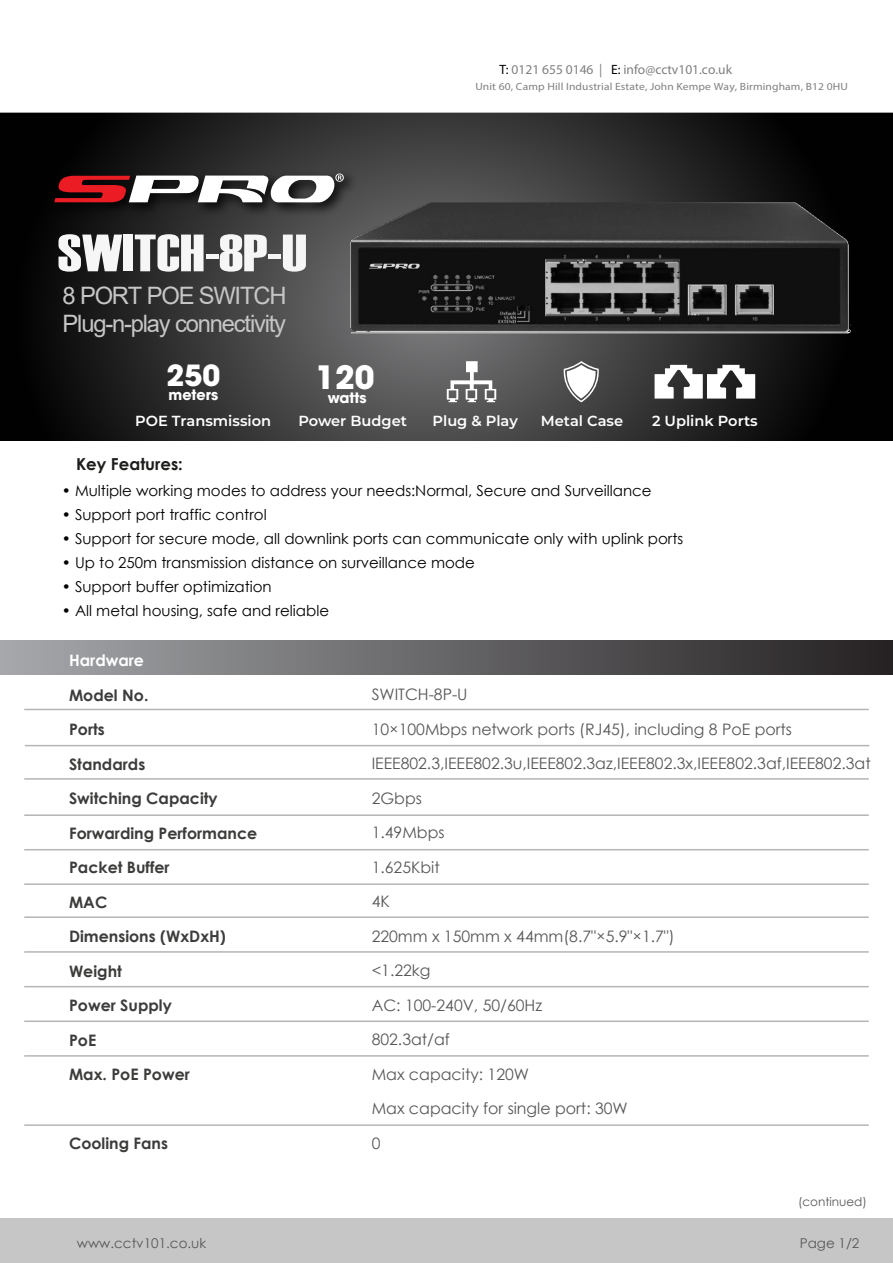
<style>
.page{position:relative;width:893px;height:1263px;background:#fff}
.page>*{position:absolute;margin:0;border:0;box-sizing:border-box;transform-origin:0 0}
.t1{font:52.5px "Haettenschweiler";color:#f6f6f6;scale:1.22 1}
.t2{font:700 31.95px "Avant Garde LT";color:#fff}
.t3{font:700 28.95px "Avant Garde LT";color:#fff}
.t4{font:24px/28.8px "Arial";letter-spacing:-.05em;color:#c6c6c6}
.t5{font:700 16.5px "Century Gothic";color:#1d1d1b}
.t6{font:15.75px/34.5px "Century Gothic";color:#575756}
.t7{font:700 15.75px/34.5px "Century Gothic";color:#3c3c3b}
.t8{font:700 15.75px "Century Gothic";color:#fff}
.t9{font:15px "Century Gothic";color:#000}
.t10{font:600 14.55px "Montserrat";color:#fff}
.t11{font:700 14.25px "Avant Garde LT";color:#fff}
.t12{font:13.5px "Myriad Pro";color:#808080}
.t13{font:13.5px "Century Gothic";color:#575756}
.t14{font:12px "Century Gothic";color:#575756}
.t15{font:10.5px "Myriad Pro";letter-spacing:.01em;color:#808080;scale:1.1 1}
.s1{color:#000}
</style>
<div class="page">
<div style="left:0;top:1219px;width:893px;height:44px;background:#c6c6c6"></div>
<svg style="left:0;top:112px;width:893px;height:329px;background:#2b2b2b"></svg>
<div style="left:0;top:641px;width:893px;height:34px;background:linear-gradient(to right,#a6a8ab,#252122)"></div>
<hr style="left:24px;top:709px;width:845px;height:1px;background:#b4b5b5">
<img style="left:45px;top:164px;width:318px;height:57px">
<svg style="left:54px;top:173px;width:290px;height:29px"></svg>
<hr style="left:25px;top:745px;width:844px;height:1px;background:#b4b5b5">
<hr style="left:24px;top:778px;width:845px;height:2px;background:#b4b5b5">
<hr style="left:24px;top:814px;width:845px;height:2px;background:#b4b5b5">
<hr style="left:24px;top:849px;width:845px;height:1px;background:#b4b5b5">
<hr style="left:24px;top:916px;width:845px;height:2px;background:#b4b5b5">
<hr style="left:24px;top:951px;width:845px;height:2px;background:#b4b5b5">
<hr style="left:24px;top:986px;width:845px;height:1px;background:#b4b5b5">
<hr style="left:24px;top:1020px;width:845px;height:2px;background:#b4b5b5">
<hr style="left:24px;top:1055px;width:845px;height:2px;background:#b4b5b5">
<hr style="left:24px;top:1124px;width:845px;height:2px;background:#b4b5b5">
<hr style="left:24px;top:883px;width:845px;height:2px;background:#b4b5b5">
<img style="left:350px;top:202px;width:501px;height:132px">
<svg style="left:447px;top:361px;width:49px;height:41px"></svg>
<svg style="left:563px;top:361px;width:37px;height:41px"></svg>
<svg style="left:655px;top:365px;width:100px;height:34px"></svg>
<h1 class="t1" style="left:57px;top:222px;width:206px">SWITCH-8P-U</h1>
<h3 class="t4" style="left:63px;top:283px;width:225px">8 PORT POE SWITCH<br>Plug-n-play connectivity</h3>
<h3 class="t3" style="left:167px;top:359px;width:55px">250</h3>
<p class="t11" style="left:169px;top:387px;width:51px">meters</p>
<h2 class="t2" style="left:315px;top:359px;width:61px">120</h2>
<p class="t11" style="left:328px;top:390px;width:40px">watts</p>
<p class="t12" style="left:500px;top:61px;width:234px"><span class="s1">T:</span> 0121 655 0146 | <span class="s1">E:</span> info@cctv101.co.uk</p>
<p class="t15" style="left:475px;top:82px;width:340px">Unit 60, Camp Hill Industrial Estate, John Kempe Way, Birmingham, B12 0HU</p>
<p class="t10" style="left:135px;top:415px;width:137px">POE Transmission</p>
<p class="t5" style="left:76px;top:457px;width:108px">Key Features:</p>
<p class="t10" style="left:298px;top:415px;width:110px">Power Budget</p>
<p class="t10" style="left:432px;top:415px;width:87px">Plug &amp; Play</p>
<p class="t10" style="left:541px;top:415px;width:84px">Metal Case</p>
<p class="t10" style="left:652px;top:415px;width:107px">2 Uplink Ports</p>
<p class="t9" style="left:62px;top:481px;width:591px">• Multiple working modes to address your needs:Normal, Secure and Surveillance</p>
<p class="t9" style="left:62px;top:505px;width:206px">• Support port traffic control</p>
<p class="t9" style="left:62px;top:529px;width:623px">• Support for secure mode, all downlink ports can communicate only with uplink ports</p>
<p class="t9" style="left:62px;top:553px;width:415px">• Up to 250m transmission distance on surveillance mode</p>
<p class="t9" style="left:62px;top:577px;width:211px">• Support buffer optimization</p>
<p class="t9" style="left:62px;top:601px;width:269px">• All metal housing, safe and reliable</p>
<p class="t8" style="left:69px;top:654px;width:76px">Hardware</p>
<p class="t7" style="left:69px;top:679px;width:190px">Model No.<br>Ports<br>Standards<br>Switching Capacity<br>Forwarding Performance<br>Packet Buffer<br>MAC<br>Dimensions (WxDxH)<br>Weight<br>Power Supply<br>PoE<br>Max. PoE Power</p>
<p class="t7" style="left:69px;top:1128px;width:100px">Cooling Fans</p>
<p class="t13" style="left:77px;top:1234px;width:131px">www.cctv101.co.uk</p>
<p class="t6" style="left:372px;top:677px;width:501px">SWITCH-8P-U<br>10×100Mbps network ports (RJ45), including 8 PoE ports<br>IEEE802.3,IEEE802.3u,IEEE802.3az,IEEE802.3x,IEEE802.3af,IEEE802.3at<br>2Gbps<br>1.49Mbps<br>1.625Kbit<br>4K<br>220mm x 150mm x 44mm(8.7"×5.9"×1.7")<br>&lt;1.22kg<br>AC: 100-240V, 50/60Hz<br>802.3at/af<br>Max capacity: 120W<br>Max capacity for single port: 30W<br>0</p>
<p class="t14" style="left:798px;top:1193px;width:70px">(continued)</p>
<p class="t13" style="left:800px;top:1233px;width:61px">Page 1/2</p>
</div>
